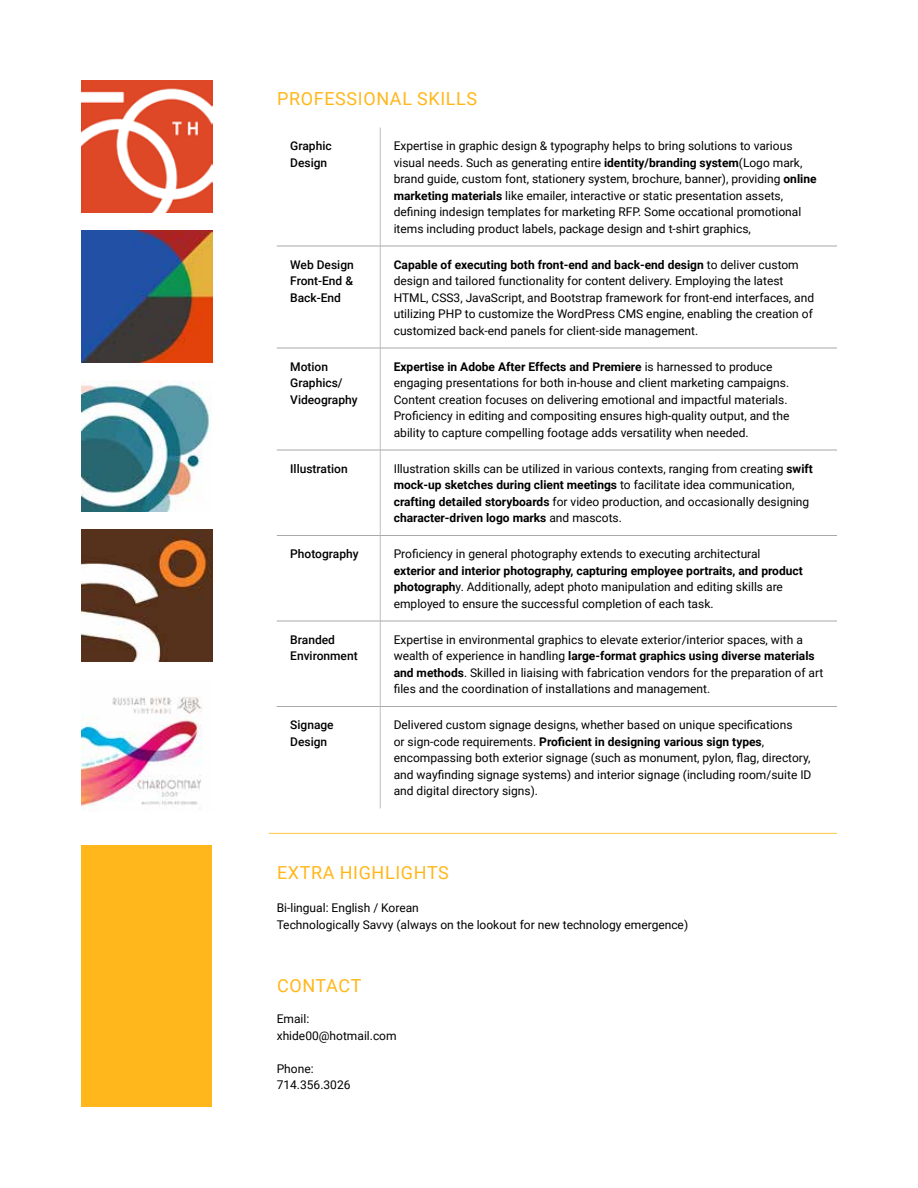
<style>
.page{position:relative;width:918px;height:1188px;background:#fff}
.page>*{position:absolute;margin:0;border:0;box-sizing:border-box;transform-origin:0 0}
.t1{font:18px "Roboto";letter-spacing:.035em;color:#ffb71b}
.t2{font:12px/16.5px "Roboto";color:#000}
.t3{font:500 12px/16.5px "Roboto";color:#000}
.s1{font-weight:700}
</style>
<div class="page">
<div style="left:81px;top:845px;width:131px;height:262px;background:#ffb71b"></div>
<img style="left:81px;top:81px;width:132px;height:132px">
<img style="left:81px;top:231px;width:132px;height:131px">
<img style="left:81px;top:380px;width:130px;height:132px">
<img style="left:81px;top:530px;width:132px;height:131px">
<img style="left:81px;top:696px;width:121px;height:114px">
<hr style="left:380px;top:128px;width:1px;height:118px;background:#bcbec0">
<hr style="left:380px;top:246px;width:1px;height:102px;background:#bcbec0">
<hr style="left:380px;top:348px;width:1px;height:102px;background:#bcbec0">
<hr style="left:380px;top:450px;width:1px;height:85px;background:#bcbec0">
<hr style="left:380px;top:536px;width:1px;height:85px;background:#bcbec0">
<hr style="left:380px;top:621px;width:1px;height:85px;background:#bcbec0">
<hr style="left:380px;top:707px;width:1px;height:101px;background:#bcbec0">
<hr style="left:277px;top:246px;width:103px;height:1px;background:#a7a9ac">
<hr style="left:380px;top:246px;width:457px;height:1px;background:#a7a9ac">
<hr style="left:277px;top:348px;width:103px;height:1px;background:#a7a9ac">
<hr style="left:380px;top:348px;width:457px;height:1px;background:#a7a9ac">
<hr style="left:277px;top:450px;width:103px;height:1px;background:#a7a9ac">
<hr style="left:380px;top:450px;width:457px;height:1px;background:#a7a9ac">
<hr style="left:277px;top:535px;width:103px;height:1px;background:#a7a9ac">
<hr style="left:380px;top:535px;width:457px;height:1px;background:#a7a9ac">
<hr style="left:277px;top:621px;width:103px;height:1px;background:#a7a9ac">
<hr style="left:380px;top:621px;width:457px;height:1px;background:#a7a9ac">
<hr style="left:277px;top:706px;width:103px;height:1px;background:#a7a9ac">
<hr style="left:380px;top:706px;width:457px;height:1px;background:#a7a9ac">
<hr style="left:269px;top:833px;width:568px;height:1px;background:#ffc744">
<h1 class="t1" style="left:277px;top:86px;width:202px">PROFESSIONAL SKILLS</h1>
<p class="t3" style="left:290px;top:137px;width:43px">Graphic<br>Design</p>
<p class="t2" style="left:394px;top:137px;width:424px">Expertise in graphic design &amp; typography helps to bring solutions to various visual needs. Such as generating entire <span class="s1">identity/branding system</span>(Logo mark, brand guide, custom font, stationery system, brochure, banner), providing <span class="s1">online marketing materials</span> like emailer, interactive or static presentation assets, defining indesign templates for marketing RFP. Some occational promotional items including product labels, package design and t-shirt graphics,</p>
<p class="t3" style="left:290px;top:256px;width:65px;text-align:justify">Web Design Front-End &amp; Back-End</p>
<p class="t2" style="left:394px;top:256px;width:422px"><span class="s1">Capable of executing both front-end and back-end design</span> to deliver custom design and tailored functionality for content delivery. Employing the latest HTML, CSS3, JavaScript, and Bootstrap framework for front-end interfaces, and utilizing PHP to customize the WordPress CMS engine, enabling the creation of customized back-end panels for client-side management.</p>
<p class="t3" style="left:290px;top:358px;width:69px">Motion<br>Graphics/<br>Videography</p>
<p class="t2" style="left:394px;top:358px;width:397px"><span class="s1">Expertise in Adobe After Effects and Premiere</span> is harnessed to produce engaging presentations for both in-house and client marketing campaigns.<br>Content creation focuses on delivering emotional and impactful materials.<br>Proficiency in editing and compositing ensures high-quality output, and the ability to capture compelling footage adds versatility when needed.</p>
<p class="t3" style="left:290px;top:460px;width:59px">Illustration</p>
<p class="t2" style="left:394px;top:460px;width:421px">Illustration skills can be utilized in various contexts, ranging from creating <span class="s1">swift mock-up sketches during client meetings</span> to facilitate idea communication, <span class="s1">crafting detailed storyboards</span> for video production, and occasionally designing <span class="s1">character-driven logo marks</span> and mascots.</p>
<p class="t3" style="left:290px;top:545px;width:70px">Photography</p>
<p class="t2" style="left:394px;top:545px;width:368px">Proficiency in general photography extends to executing architectural</p>
<p class="t2" style="left:394px;top:562px;width:411px"><span class="s1">exterior and interior photography, capturing employee portraits, and product photograph</span>y. Additionally, adept photo manipulation and editing skills are employed to ensure the successful completion of each task.</p>
<p class="t3" style="left:290px;top:631px;width:69px">Branded<br>Environment</p>
<p class="t2" style="left:394px;top:631px;width:431px">Expertise in environmental graphics to elevate exterior/interior spaces, with a wealth of experience in handling <span class="s1">large-format graphics using diverse materials and methods</span>. Skilled in liaising with fabrication vendors for the preparation of art files and the coordination of installations and management.</p>
<p class="t3" style="left:290px;top:716px;width:45px">Signage<br>Design</p>
<p class="t2" style="left:394px;top:716px;width:419px">Delivered custom signage designs, whether based on unique specifications<br>or sign-code requirements. <span class="s1">Proficient in designing various sign types</span>, encompassing both exterior signage (such as monument, pylon, flag, directory, and wayfinding signage systems) and interior signage (including room/suite ID and digital directory signs).</p>
<h1 class="t1" style="left:277px;top:860px;width:173px">EXTRA HIGHLIGHTS</h1>
<p class="t2" style="left:277px;top:899px;width:413px">Bi-lingual: English / Korean<br>Technologically Savvy (always on the lookout for new technology emergence)</p>
<h1 class="t1" style="left:277px;top:972px;width:86px">CONTACT</h1>
<p class="t2" style="left:277px;top:1010px;width:121px">Email: xhide00@hotmail.com</p>
<p class="t2" style="left:277px;top:1060px;width:75px">Phone:<br>714.356.3026</p>
</div>
